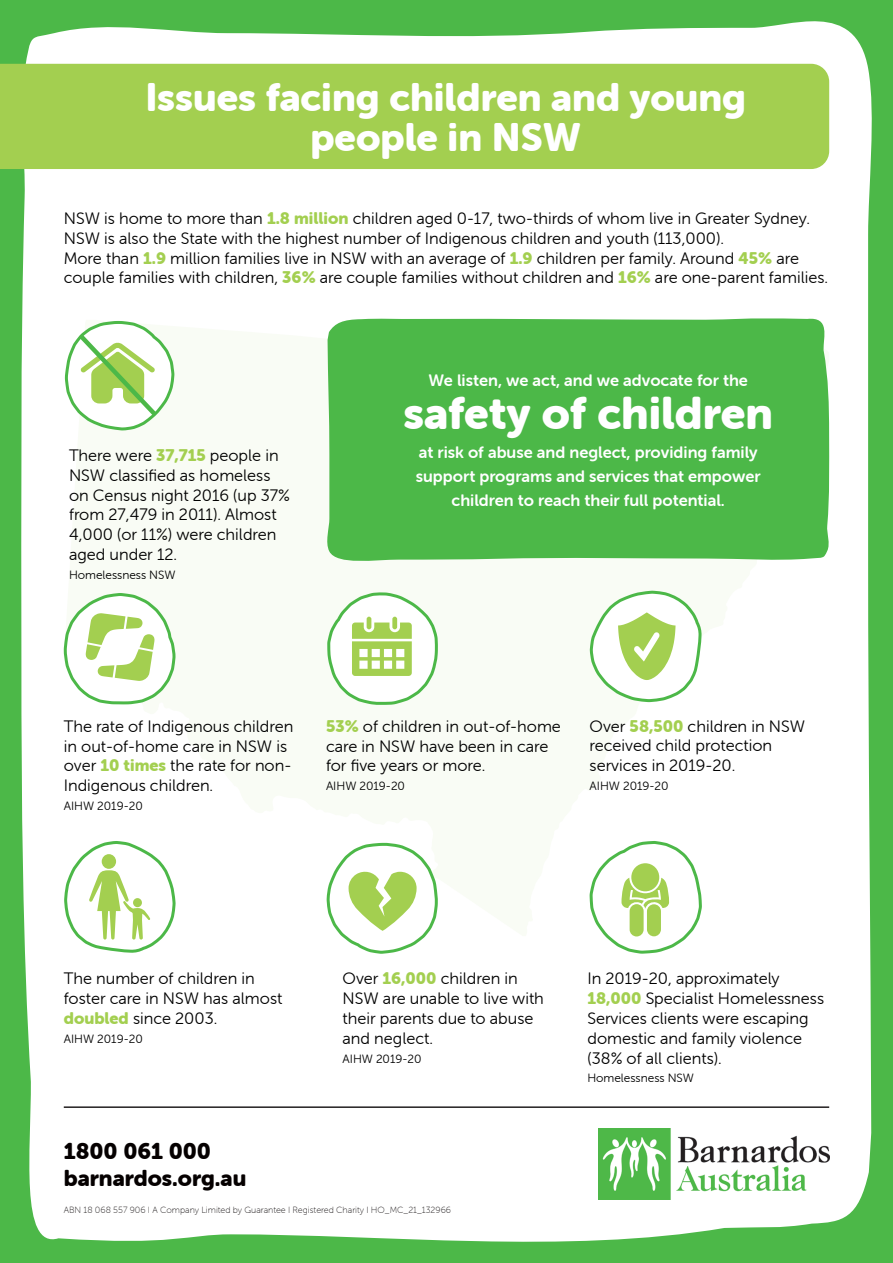
<style>
.page{position:relative;width:893px;height:1263px;background:#4cb848}
.page>*{position:absolute;margin:0;border:0;box-sizing:border-box;transform-origin:0 0}
.t1{font:45px "Museo Sans Rounded 900";color:#fff}
.t2{font:39px/40.5px "Museo Sans Rounded 900";color:#fff;text-align:center}
.t3{font:22.5px "Museo Sans Rounded 900";color:#050000}
.t4{font:16.5px/19.8px "Museo Sans Rounded 300";color:#000}
.t5{font:16.5px/24px "Museo Sans Rounded 700";color:#fff;text-align:center}
.t6{font:12px "Museo Sans Rounded 300";color:#000}
.t7{font:9px "Museo Sans Rounded 100";color:#231f20}
.s1{font-family:"Museo Sans Rounded 900";color:#a3cf50}
</style>
<div class="page">
<div style="left:19px;top:21px;width:853px;height:1221px;background:#fff"></div>
<svg style="left:64px;top:320px;width:765px;height:616px;background:#fbfdf9"></svg>
<div style="left:0;top:64px;width:829px;height:105px;background:#a3cf50"></div>
<svg style="left:588px;top:566px;width:114px;height:138px;background:#e2f1d4"></svg>
<svg style="left:588px;top:839px;width:115px;height:240px;background:#f1f8ea"></svg>
<svg style="left:63px;top:319px;width:113px;height:113px;background:#d9edc9"></svg>
<svg style="left:62px;top:591px;width:115px;height:462px;background:#f0f8ea"></svg>
<svg style="left:325px;top:591px;width:114px;height:428px;background:#edf6e3"></svg>
<img style="left:599px;top:1128px;width:230px;height:71px">
<hr style="left:64px;top:1106px;width:765px;height:2px;background:#231f20">
<svg style="left:325px;top:317px;width:506px;height:249px"></svg>
<p class="t2" style="left:145px;top:77px;width:602px">Issues facing children and young people in NSW</p>
<p class="t4" style="left:64px;top:208px;width:766px">NSW is home to more than <span class="s1">1.8 million</span> children aged 0-17, two-thirds of whom live in Greater Sydney.<br>NSW is also the State with the highest number of Indigenous children and youth (113,000).<br>More than <span class="s1">1.9</span> million families live in NSW with an average of <span class="s1">1.9</span> children per family. Around <span class="s1">45%</span> are couple families with children, <span class="s1">36%</span> are couple families without children and <span class="s1">16%</span> are one-parent families.</p>
<p class="t4" style="left:69px;top:446px;width:222px">There were <span class="s1">37,715</span> people in<br>NSW classified as homeless on Census night 2016 (up 37% from 27,479 in 2011). Almost<br>4,000 (or 11%) were children aged under 12.</p>
<p class="t6" style="left:69px;top:568px;width:108px">Homelessness NSW</p>
<p class="t5" style="left:429px;top:368px;width:321px">We listen, we act, and we advocate for the</p>
<p class="t1" style="left:404px;top:388px;width:371px">safety of children</p>
<p class="t5" style="left:416px;top:440px;width:346px">at risk of abuse and neglect, providing family support programs and services that empower children to reach their full potential.</p>
<p class="t4" style="left:64px;top:716px;width:231px">The rate of Indigenous children in out-of-home care in NSW is over <span class="s1">10 times</span> the rate for non-<br>Indigenous children.</p>
<p class="t6" style="left:64px;top:799px;width:81px">AIHW 2019-20</p>
<p class="t4" style="left:326px;top:716px;width:236px"><span class="s1">53%</span> of children in out-of-home care in NSW have been in care for five years or more.</p>
<p class="t6" style="left:326px;top:779px;width:81px">AIHW 2019-20</p>
<p class="t4" style="left:590px;top:716px;width:217px">Over <span class="s1">58,500</span> children in NSW received child protection services in 2019-20.</p>
<p class="t6" style="left:590px;top:779px;width:81px">AIHW 2019-20</p>
<p class="t4" style="left:64px;top:969px;width:220px">The number of children in foster care in NSW has almost <span class="s1">doubled</span> since 2003.</p>
<p class="t6" style="left:64px;top:1032px;width:81px">AIHW 2019-20</p>
<p class="t4" style="left:343px;top:969px;width:203px">Over <span class="s1">16,000</span> children in<br>NSW are unable to live with their parents due to abuse and neglect.</p>
<p class="t6" style="left:343px;top:1052px;width:81px">AIHW 2019-20</p>
<p class="t4" style="left:587px;top:969px;width:238px">In 2019-20, approximately<br><span class="s1">18,000</span> Specialist Homelessness<br>Services clients were escaping domestic and family violence (38% of all clients).</p>
<p class="t6" style="left:587px;top:1072px;width:108px">Homelessness NSW</p>
<p class="t3" style="left:64px;top:1138px;width:149px">1800 061 000</p>
<p class="t3" style="left:64px;top:1165px;width:184px">barnardos.org.au</p>
<p class="t7" style="left:64px;top:1205px;width:389px">ABN 18 068 557 906 I A Company Limited by Guarantee I Registered Charity I HO_MC_21_132966</p>
</div>
